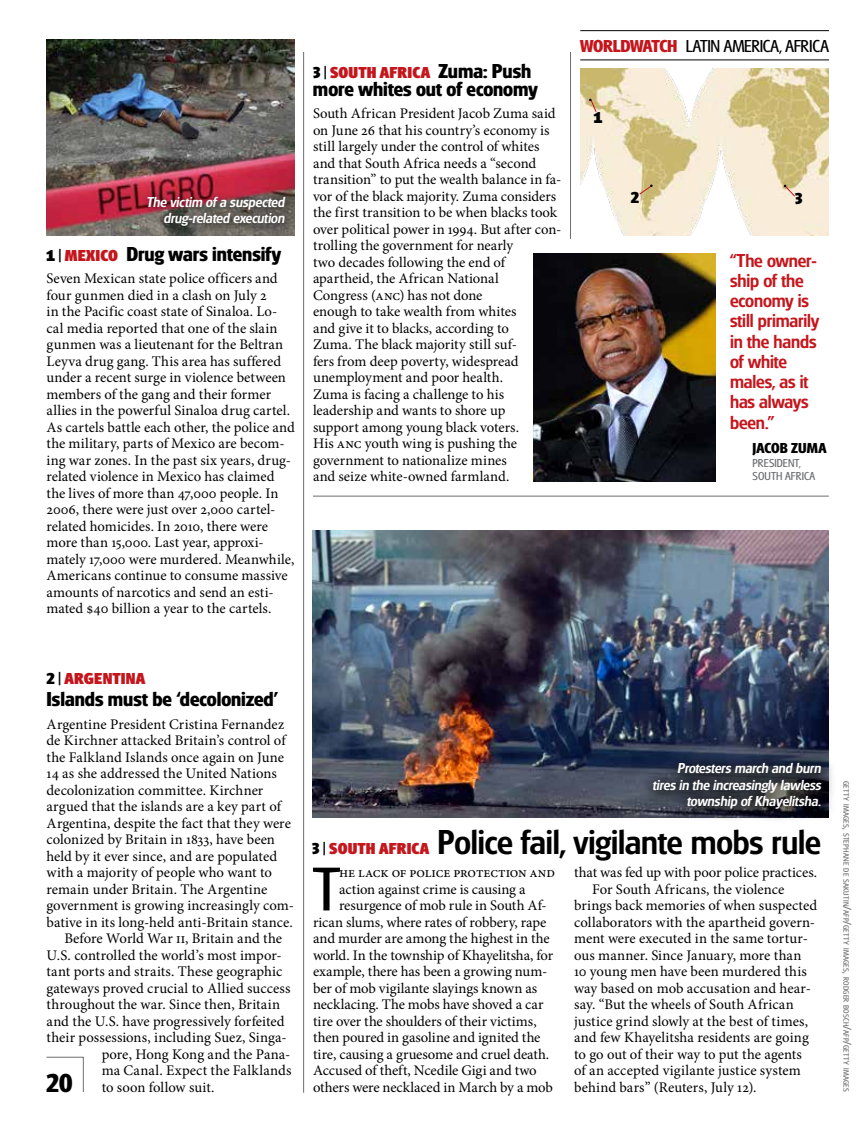
<style>
.page{position:relative;width:864px;height:1134px;background:#fff}
.page>*{position:absolute;margin:0;border:0;box-sizing:border-box;transform-origin:0 0}
.t1{font:64.2px "Glasgow Pro";color:#000}
.t2{font:500 36px "Glasgow Pro";color:#000}
.t3{font:700 27px "Glasgow Pro";color:#000}
.t4{font:700 21px "Glasgow Pro";color:#000}
.t5{font:500 19.5px/20.2px "Glasgow Pro";letter-spacing:-.005em;color:#c4161c}
.t6{font:18px "Glasgow Pro";color:#000}
.t7{font:700 18px "Glasgow Pro";letter-spacing:-.015em;color:#c4161c}
.t8{font:800 16.5px "Glasgow Pro";letter-spacing:.015em;color:#c4161c}
.t9{font:800 16.5px "Glasgow Pro";color:#000}
.t10{font:italic 500 15px/16.5px "Glasgow Pro";color:#fff;text-align:right}
.t11{font:700 15px "Glasgow Pro";color:#000}
.t12{font:14.7px/16.5px "Minion Pro";color:#000}
.t13{font:14.7px "Minion Pro";letter-spacing:.02em;color:#000}
.t14{font:12px "Glasgow Pro";letter-spacing:.01em;color:#6d6e71}
.t15{font:8.1px "Glasgow Pro";letter-spacing:.025em;color:#6d6e71;scale:1.04 1}
.s1{font-weight:800;font-size:16.5px}
.s2{font-weight:400;font-size:16.5px}
.s3{font-weight:800;font-size:16.5px;color:#c4161c}
.s4{color:#000}
.s5{font-weight:400;color:#000}
.s6{font-weight:700;font-size:21px;color:#000}
.s7{font-size:11.55px}
</style>
<div class="page">
<svg style="left:46px;top:1056px;width:38px;height:36px"></svg>
<img style="left:312px;top:531px;width:517px;height:286px">
<div style="left:640px;top:750px;width:197px;height:74px;background:#000;opacity:.75"></div>
<img style="left:533px;top:254px;width:182px;height:228px">
<img style="left:46px;top:40px;width:249px;height:195px">
<div style="left:142px;top:190px;width:153px;height:45px;background:#000;opacity:.75"></div>
<hr style="left:303px;top:52px;width:1px;height:1041px;background:#6d6e71">
<hr style="left:570px;top:52px;width:1px;height:187px;background:#6d6e71">
<img style="left:580px;top:69px;width:249px;height:167px">
<svg style="left:589px;top:99px;width:8px;height:14px"></svg>
<svg style="left:639px;top:185px;width:14px;height:10px"></svg>
<svg style="left:784px;top:185px;width:12px;height:12px"></svg>
<hr style="left:580px;top:30px;width:249px;height:1px;background:#000">
<hr style="left:580px;top:60px;width:249px;height:1px;background:#000">
<hr style="left:313px;top:496px;width:516px;height:1px;background:#6d6e71">
<p class="t10" style="left:146px;top:193px;width:143px">The victim ofa suspected drug-related execution</p>
<h3 class="t4" style="left:46px;top:242px;width:236px"><span class="s1">1</span> <span class="s2">|</span> <span class="s3">MEXICO</span> Drug wars intensify</h3>
<p class="t12" style="left:46px;top:271px;width:250px">Seven Mexican state police officers and four gunmen died in a clash on July 2<br>in the Pacific coast state of Sinaloa. Lo&shy;cal media reported that one of the slain gunmen was a lieutenant for the Beltran Leyva drug gang. This area has suffered under a recent surge in violence between members of the gang and their former allies in the powerful Sinaloa drug cartel.<br>As cartels battle each other, the police and the military, parts of Mexico are becom&shy;ing war zones. In the past six years, drug&shy;related violence in Mexico has claimed the lives of more than 47,000 people. In 2006, there were just over 2,000 cartel&shy;related homicides. In 2010, there were more than 15,000. Last year, approxi&shy;mately 17,000 were murdered. Meanwhile, Americans continue to consume massive amounts of narcotics and send an esti&shy;mated $40 billion a year to the cartels.</p>
<p class="t8" style="left:313px;top:63px;width:220px"><span class="s4">3</span> <span class="s5">|</span> SOUTH AFRICA <span class="s6">Zuma: Push</span></p>
<h3 class="t4" style="left:313px;top:77px;width:226px">more whites out of economy</h3>
<p class="t12" style="left:313px;top:106px;width:250px">South African President Jacob Zuma said on June 26 that his country’s economy is still largely under the control of whites and that South Africa needs a “second transition” to put the wealth balance in fa&shy;vor of the black majority. Zuma considers the first transition to be when blacks took over political power in 1994. But after con&shy;trolling the government for nearly<br>two decades following the end of apartheid, the African National<br>Congress (anc) has not done<br>enough to take wealth from whites<br>and give it to blacks, according to<br>Zuma. The black majority still suf-<br>fers from deep poverty, widespread unemployment and poor health.<br>Zuma is facing a challenge to his leadership and wants to shore up<br>support among young black voters.<br>His anc youth wing is pushing the government to nationalize mines<br>and seize white-owned farmland.</p>
<p class="t7" style="left:580px;top:35px;width:59px">worldwatch</p>
<p class="t6" style="left:686px;top:36px;width:15px">LATIN</p>
<p class="t6" style="left:724px;top:36px;width:9px">AMERI</p>
<p class="t6" style="left:763px;top:36px;width:67px">CA, AFRI CA</p>
<p class="t9" style="left:594px;top:108px;width:10px">1</p>
<p class="t9" style="left:631px;top:188px;width:10px">2</p>
<p class="t9" style="left:795px;top:189px;width:9px">3</p>
<h3 class="t5" style="left:730px;top:250px;width:91px">“The owner&shy;ship of the economy is still primarily in the hands of white males, as it has always been.”</h3>
<p class="t11" style="left:753px;top:439px;width:56px">Jacob Zuma</p>
<p class="t14" style="left:753px;top:456px;width:12px">PRESIDENT</p>
<p class="t14" style="left:799px;top:456px;width:3px">,</p>
<p class="t14" style="left:753px;top:469px;width:13px">SOUTH</p>
<p class="t14" style="left:785px;top:469px;width:31px">AFRICA</p>
<p class="t8" style="left:46px;top:669px;width:100px"><span class="s4">2</span> <span class="s5">|</span> ARGENTINA</p>
<h3 class="t4" style="left:46px;top:687px;width:233px">Islands must be ‘decolonized’</h3>
<p class="t12" style="left:46px;top:716px;width:239px">Argentine President Cristina Fernandez</p>
<p class="t12" style="left:46px;top:733px;width:241px">de Kirchner attacked Britain’s control of</p>
<p class="t12" style="left:46px;top:749px;width:239px">the Falkland Islands once again on June</p>
<p class="t12" style="left:46px;top:766px;width:232px">14 as she addressed the United Nations</p>
<p class="t12" style="left:46px;top:782px;width:218px">decolonization committee. Kirchner</p>
<p class="t12" style="left:46px;top:799px;width:236px">argued that the islands are a key part of</p>
<p class="t12" style="left:46px;top:815px;width:246px">Argentina, despite the fact that they were</p>
<p class="t12" style="left:46px;top:832px;width:230px">colonized by Britain in 1833, have been</p>
<p class="t12" style="left:46px;top:848px;width:232px">held by it ever since, and are populated</p>
<p class="t12" style="left:46px;top:865px;width:227px">with a majority of people who want to</p>
<p class="t12" style="left:46px;top:881px;width:222px">remain under Britain. The Argentine</p>
<p class="t12" style="left:46px;top:898px;width:249px">government is growing increasingly com-</p>
<p class="t12" style="left:46px;top:914px;width:248px">bative in its long-held anti-Britain stance.</p>
<p class="t12" style="left:64px;top:931px;width:219px">Before World War ii, Britain and the</p>
<p class="t12" style="left:46px;top:947px;width:237px">U.S. controlled the world’s most impor-</p>
<p class="t12" style="left:46px;top:964px;width:237px">tant ports and straits. These geographic</p>
<p class="t12" style="left:46px;top:980px;width:245px">gateways proved crucial to Allied success</p>
<p class="t12" style="left:46px;top:997px;width:235px">throughout the war. Since then, Britain</p>
<p class="t12" style="left:46px;top:1013px;width:240px">and the U.S. have progressively forfeited</p>
<p class="t12" style="left:46px;top:1030px;width:242px">their possessions, including Suez, Singa-</p>
<p class="t12" style="left:102px;top:1046px;width:190px">pore, Hong Kong and the Pana-</p>
<p class="t13" style="left:102px;top:1061px;width:191px">ma Canal. Expect the Falklands</p>
<p class="t12" style="left:102px;top:1079px;width:114px">to soon follow suit.</p>
<h3 class="t3" style="left:46px;top:1067px;width:28px">20</h3>
<p class="t10" style="left:653px;top:760px;width:172px">Protesters march and burn tires in the increasingly lawless township ofKhayelitsha.</p>
<h2 class="t2" style="left:312px;top:821px;width:510px"><span class="s1">3</span> <span class="s2">|</span> <span class="s3">SOUTH AFRICA</span> Police fail, vigilante mobs rule</h2>
<h1 class="t1" style="left:313px;top:852px;width:28px">T</h1>
<p class="t12" style="left:339px;top:865px;width:218px">he lack of police protection and</p>
<p class="t12" style="left:339px;top:881px;width:188px">action against crime is causing a</p>
<p class="t12" style="left:339px;top:898px;width:209px">resurgence of mob rule in South Af-</p>
<p class="t12" style="left:313px;top:914px;width:235px">rican slums, where rates of robbery, rape</p>
<p class="t12" style="left:313px;top:931px;width:238px">and murder are among the highest in the</p>
<p class="t12" style="left:313px;top:947px;width:242px">world. In the township of Khayelitsha, for</p>
<p class="t12" style="left:313px;top:964px;width:236px">example, there has been a growing num-</p>
<p class="t12" style="left:313px;top:980px;width:226px">ber of mob vigilante slayings known as</p>
<p class="t12" style="left:313px;top:997px;width:232px">necklacing. The mobs have shoved a car</p>
<p class="t12" style="left:313px;top:1013px;width:225px">tire over the shoulders of their victims,</p>
<p class="t12" style="left:313px;top:1030px;width:229px">then poured in gasoline and ignited the</p>
<p class="t12" style="left:313px;top:1046px;width:238px">tire, causing a gruesome and cruel death.</p>
<p class="t12" style="left:313px;top:1063px;width:225px">Accused of theft, Ncedile Gigi and two</p>
<p class="t12" style="left:313px;top:1079px;width:242px">others were necklaced in March by a mob</p>
<p class="t12" style="left:574px;top:865px;width:244px">that was fed up with poor police practices.</p>
<p class="t12" style="left:592px;top:881px;width:194px">For South Africans, the violence</p>
<p class="t12" style="left:574px;top:898px;width:245px">brings back memories of when suspected</p>
<p class="t12" style="left:574px;top:914px;width:243px">collaborators with the apartheid govern-</p>
<p class="t12" style="left:574px;top:931px;width:235px">ment were executed in the same tortur-</p>
<p class="t12" style="left:574px;top:947px;width:229px">ous manner. Since January, more than</p>
<p class="t12" style="left:574px;top:964px;width:234px">10 young men have been murdered this</p>
<p class="t12" style="left:574px;top:980px;width:238px">way based on mob accusation and hear-</p>
<p class="t12" style="left:574px;top:997px;width:221px">say. “But the wheels of South African</p>
<p class="t12" style="left:574px;top:1013px;width:235px">justice grind slowly at the best of times,</p>
<p class="t12" style="left:574px;top:1030px;width:236px">and few Khayelitsha residents are going</p>
<p class="t12" style="left:574px;top:1046px;width:229px">to go out of their way to put the agents</p>
<p class="t12" style="left:574px;top:1063px;width:228px">of an accepted vigilante justice system</p>
<p class="t12" style="left:574px;top:1079px;width:184px">behind bars” (Reuters, July 12).</p>
<p class="t15" style="left:851px;top:781px;width:301px;rotate:90deg">getty images<span class="s7">,</span> stephane de sakutin<span class="s7">/</span>afp<span class="s7">/</span>getty images<span class="s7">,</span> rodger bosch<span class="s7">/</span>afp<span class="s7">/</span>getty images</p>
</div>
